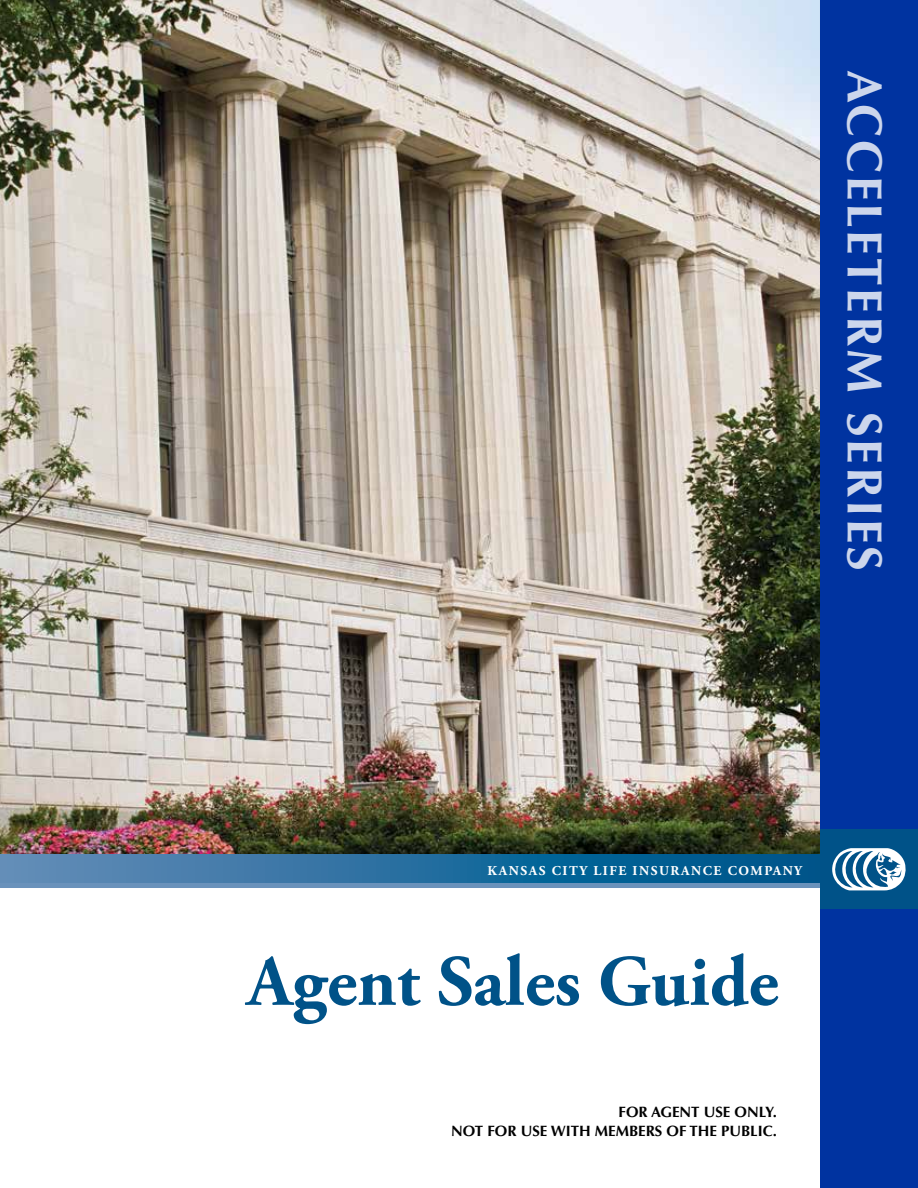
<style>
.page{position:relative;width:918px;height:1188px;background:#fff}
.page>*{position:absolute;margin:0;border:0;box-sizing:border-box;transform-origin:0 0}
.t1{font:700 72px "Adobe Garamond Pro";color:#005288}
.t2{font:700 49.5px "Optima LT Std";letter-spacing:.055em;color:#ccd6ec}
.t3{font:700 15px/19.5px "Optima LT Std";color:#000;text-align:right}
.t4{font:700 13.5px "Adobe Garamond Pro";letter-spacing:.115em;color:#fff}
</style>
<div class="page">
<img style="left:0;top:0;width:821px;height:855px">
<div style="left:821px;top:0;width:97px;height:1188px;background:#0033a0"></div>
<div style="left:0;top:882px;width:841px;height:6px;background:#6a92bb"></div>
<svg style="left:0;top:855px;width:821px;height:28px;background:#276fa0"></svg>
<div style="left:821px;top:829px;width:97px;height:80px;background:#005288"></div>
<svg style="left:832px;top:848px;width:74px;height:42px"></svg>
<h2 class="t2" style="left:893px;top:70px;width:503px;rotate:90deg">ACCELETERM SERIES</h2>
<p class="t4" style="left:488px;top:863px;width:316px">KANSAS CITY LIFE INSURANCE COMPANY</p>
<h1 class="t1" style="left:247px;top:940px;width:533px">Agent Sales Guide</h1>
<p class="t3" style="left:451px;top:1102px;width:327px">FOR AGENT USE ONLY.<br>NOT FOR USE WITH MEMBERS OF THE PUBLIC.</p>
</div>
